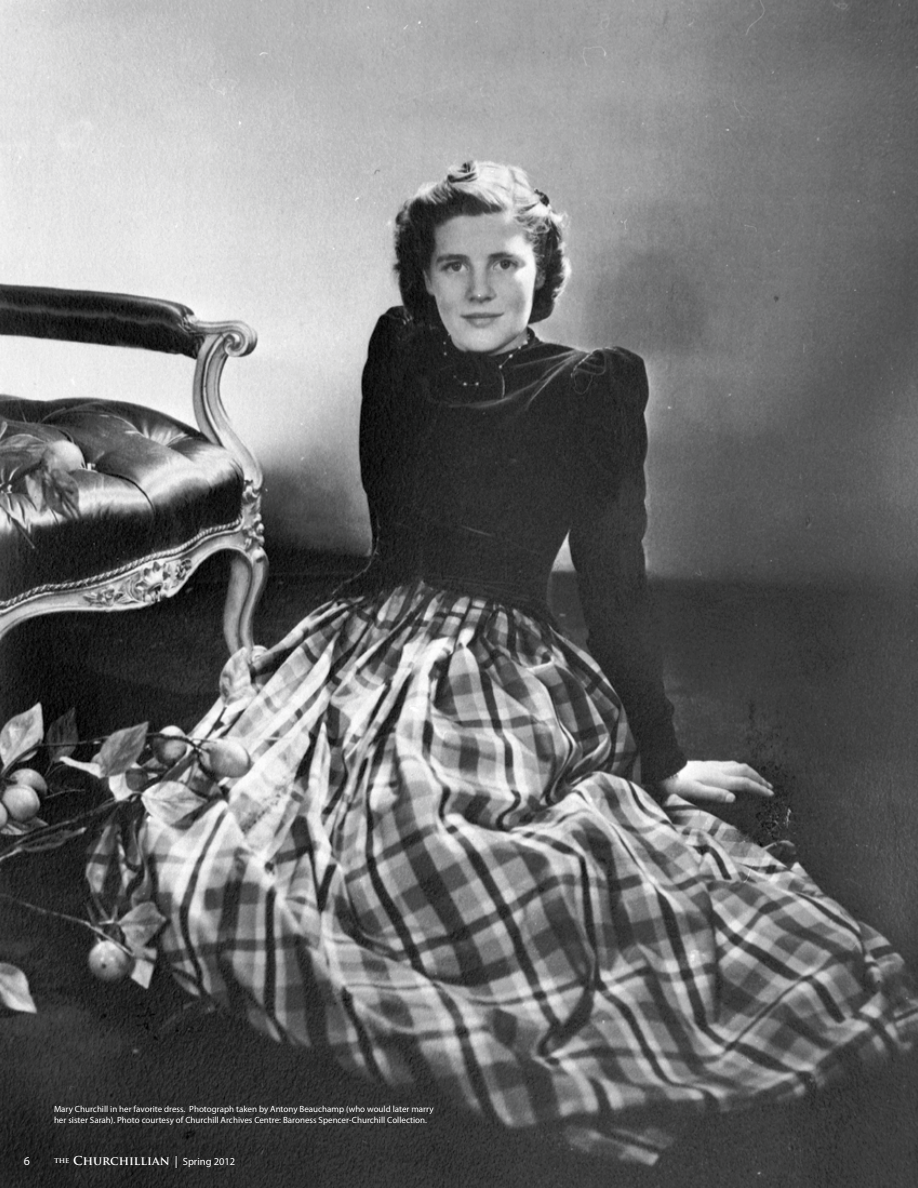
<style>
.page{position:relative;width:918px;height:1188px;background:#fff}
.page>*{position:absolute;margin:0;border:0;box-sizing:border-box;transform-origin:0 0}
.t1{font:700 12px "Trajan Pro";color:#fff}
.t2{font:12px "Myriad Pro";color:#fff}
.t3{font:9px/10.8px "Myriad Pro";color:#fff}
.s1{font-family:"Myriad Pro";font-weight:400}
.s2{font-family:"Myriad Pro";font-weight:400;font-size:10.5px}
</style>
<div class="page">
<img style="left:0;top:0;width:918px;height:1188px">
<p class="t3" style="left:54px;top:1104px;width:381px">Mary Churchill in her favorite dress. Photograph taken by Antony Beauchamp (who would later marry her sister Sarah). Photo courtesy of Churchill Archives Centre: Baroness Spencer-Churchill Collection.</p>
<h1 class="t2" style="left:24px;top:1154px;width:8px">6</h1>
<h1 class="t1" style="left:54px;top:1153px;width:183px"><sup>THE</sup> CHURCHILLIAN <span class="s1">|</span> <span class="s2">Spring 2012</span></h1>
</div>
